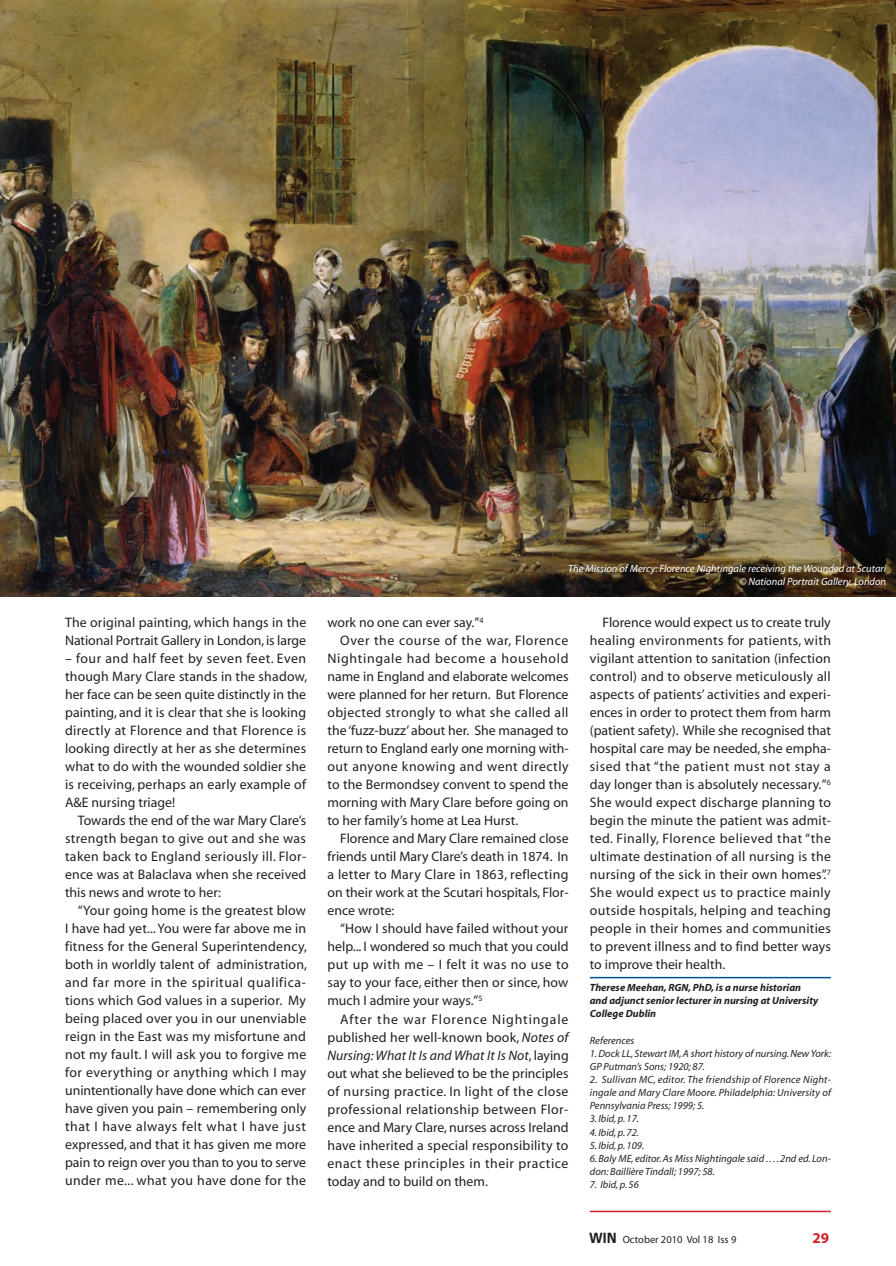
<style>
.page{position:relative;width:896px;height:1266px;background:#fff}
.page>*{position:absolute;margin:0;border:0;box-sizing:border-box;transform-origin:0 0}
.t1{font:700 15px "Myriad";color:#d1232a}
.t2{font:13.8px/18px "Myriad";letter-spacing:.01em;color:#231f20;text-align:justify}
.t3{font:13.8px "Myriad";letter-spacing:.03em;color:#231f20}
.t4{font:13.8px "Myriad";letter-spacing:.035em;color:#231f20}
.t5{font:italic 13.8px "Myriad";color:#231f20}
.t6{font:13.8px "Myriad";letter-spacing:.04em;color:#231f20}
.t7{font:13.8px "Myriad";letter-spacing:.045em;color:#231f20}
.t8{font:13.8px "Myriad";letter-spacing:.05em;color:#231f20}
.t9{font:13.8px "Myriad";letter-spacing:.06em;color:#231f20}
.t10{font:italic 10.5px/13.2px "Myriad";color:#231f20}
.t11{font:italic 700 10.5px/13.2px "Myriad";color:#231f20}
.t12{font:italic 10.5px/13.2px "Myriad";color:#fff;text-align:right}
.t13{font:10.5px "Myriad";color:#231f20}
.s1{font-style:italic}
.s2{font-style:normal}
.s3{font-family:"Antique Olive";font-weight:700;font-size:13.8px}
</style>
<div class="page">
<hr style="left:589px;top:976px;width:241px;height:2px;background:#0153a0">
<hr style="left:589px;top:1210px;width:241px;height:2px;background:#d1232a">
<img style="left:0;top:0;width:895px;height:596px">
<svg style="left:892px;top:0;width:4px;height:3px"></svg>
<p class="t2" style="left:65px;top:614px;width:243px">The original painting, which hangs in the<br>National Portrait Gallery in London, is large</p>
<p class="t2" style="left:65px;top:650px;width:244px">– four and half feet by seven feet. Even though Mary Clare stands in the shadow, her face can be seen quite distinctly in the painting, and it is clear that she is looking directly at Florence and that Florence is looking directly at her as she determines what to do with the wounded soldier she is receiving, perhaps an early example of A&amp;E nursing triage!</p>
<p class="t2" style="left:65px;top:812px;width:243px;text-indent:13px">Towards the end of the war Mary Clare’s strength began to give out and she was taken back to England seriously ill. Flor&shy;ence was at Balaclava when she received this news and wrote to her:</p>
<p class="t2" style="left:65px;top:902px;width:243px;text-indent:13px">“Your going home is the greatest blow I have had yet... You were far above me in fitness for the General Superintendency, both in worldly talent of administration, and far more in the spiritual qualifica&shy;tions which God values in a superior. My being placed over you in our unenviable reign in the East was my misfortune and not my fault. I will ask you to forgive me for everything or anything which I may unintentionally have done which can ever have given you pain – remembering only that I have always felt what I have just expressed, and that it has given me more pain to reign over you than to you to serve under me... what you have done for the</p>
<p class="t12" style="left:568px;top:562px;width:319px">The Mission of Mercy: Florence Nightingale receiving the Wounded at Scutari © National Portrait Gallery, London</p>
<p class="t2" style="left:327px;top:614px;width:158px">work no one can ever say.”<sup>4</sup></p>
<p class="t7" style="left:340px;top:634px;width:230px">Over the course of the war, Florence</p>
<p class="t8" style="left:327px;top:652px;width:243px">Nightingale had become a household</p>
<p class="t2" style="left:327px;top:668px;width:242px">name in England and elaborate welcomes</p>
<p class="t2" style="left:327px;top:686px;width:242px">were planned for her return. But Florence</p>
<p class="t3" style="left:327px;top:705px;width:242px">objected strongly to what she called all</p>
<p class="t2" style="left:327px;top:722px;width:242px">the ‘fuzz-buzz’ about her. She managed to</p>
<p class="t2" style="left:327px;top:740px;width:242px">return to England early one morning with-</p>
<p class="t4" style="left:327px;top:759px;width:242px">out anyone knowing and went directly</p>
<p class="t2" style="left:327px;top:776px;width:242px">to the Bermondsey convent to spend the</p>
<p class="t2" style="left:327px;top:794px;width:243px">morning with Mary Clare before going on</p>
<p class="t2" style="left:327px;top:812px;width:192px">to her family’s home at Lea Hurst.</p>
<p class="t2" style="left:340px;top:830px;width:230px">Florence and Mary Clare remained close</p>
<p class="t2" style="left:327px;top:848px;width:242px">friends until Mary Clare’s death in 1874. In</p>
<p class="t2" style="left:327px;top:866px;width:242px">a letter to Mary Clare in 1863, reflecting</p>
<p class="t2" style="left:327px;top:884px;width:242px">on their work at the Scutari hospitals, Flor-</p>
<p class="t2" style="left:327px;top:902px;width:68px">ence wrote:</p>
<p class="t2" style="left:340px;top:920px;width:230px">“How I should have failed without your</p>
<p class="t2" style="left:327px;top:938px;width:243px">help... I wondered so much that you could</p>
<p class="t4" style="left:327px;top:957px;width:242px">put up with me – I felt it was no use to</p>
<p class="t2" style="left:327px;top:974px;width:242px">say to your face, either then or since, how</p>
<p class="t2" style="left:327px;top:992px;width:157px">much I admire your ways.”<sup>5</sup></p>
<p class="t9" style="left:340px;top:1012px;width:230px">After the war Florence Nightingale</p>
<p class="t2" style="left:327px;top:1028px;width:242px">published her well-known book, <span class="s1">Notes of</span></p>
<p class="t5" style="left:327px;top:1048px;width:243px">Nursing: What It Is and What It Is Not<span class="s2">, laying</span></p>
<p class="t2" style="left:327px;top:1064px;width:242px">out what she believed to be the principles</p>
<p class="t3" style="left:327px;top:1083px;width:242px">of nursing practice. In light of the close</p>
<p class="t3" style="left:327px;top:1101px;width:242px">professional relationship between Flor-</p>
<p class="t2" style="left:327px;top:1118px;width:242px">ence and Mary Clare, nurses across Ireland</p>
<p class="t2" style="left:327px;top:1136px;width:242px">have inherited a special responsibility to</p>
<p class="t6" style="left:327px;top:1155px;width:242px">enact these principles in their practice</p>
<p class="t2" style="left:327px;top:1172px;width:162px">today and to build on them.</p>
<p class="t2" style="left:589px;top:614px;width:243px;text-indent:13px">Florence would expect us to create truly healing environments for patients, with vigilant attention to sanitation (infection control) and to observe meticulously all aspects of patients’ activities and experi&shy;ences in order to protect them from harm (patient safety). While she recognised that hospital care may be needed, she empha&shy;sised that “the patient must not stay a day longer than is absolutely necessary.”<sup>6<br></sup>She would expect discharge planning to begin the minute the patient was admit&shy;ted. Finally, Florence believed that “the ultimate destination of all nursing is the nursing of the sick in their own homes”.<sup>7<br></sup>She would expect us to practice mainly outside hospitals, helping and teaching people in their homes and communities to prevent illness and to find better ways to improve their health.</p>
<p class="t11" style="left:589px;top:981px;width:230px">Therese Meehan, RGN, PhD, is a nurse historian and adjunct senior lecturer in nursing at University<br>College Dublin</p>
<p class="t10" style="left:589px;top:1033px;width:46px">References</p>
<p class="t10" style="left:589px;top:1047px;width:243px">1. Dock LL, Stewart IM, A short history of nursing. New York:<br>GP Putman’s Sons; 1920; 87.</p>
<p class="t10" style="left:589px;top:1073px;width:243px;text-align:justify">2. Sullivan MC, editor. The friendship of Florence Night&shy;ingale and Mary Clare Moore. Philadelphia: University of Pennsylvania Press; 1999; 5.</p>
<p class="t10" style="left:589px;top:1112px;width:51px">3. Ibid, p. 17.</p>
<p class="t10" style="left:589px;top:1125px;width:51px">4. Ibid, p. 72.</p>
<p class="t10" style="left:589px;top:1138px;width:56px">5. Ibid, p. 109.</p>
<p class="t10" style="left:589px;top:1152px;width:242px">6. Baly ME, editor. As Miss Nightingale said . . . . 2nd ed. Lon&shy;don: Baillière Tindall; 1997; 58.</p>
<p class="t10" style="left:589px;top:1178px;width:51px">7. Ibid, p. 56</p>
<p class="t13" style="left:589px;top:1234px;width:149px"><span class="s3">WIN</span> October 2010 Vol 18 Iss 9</p>
<p class="t1" style="left:812px;top:1230px;width:18px">29</p>
</div>
